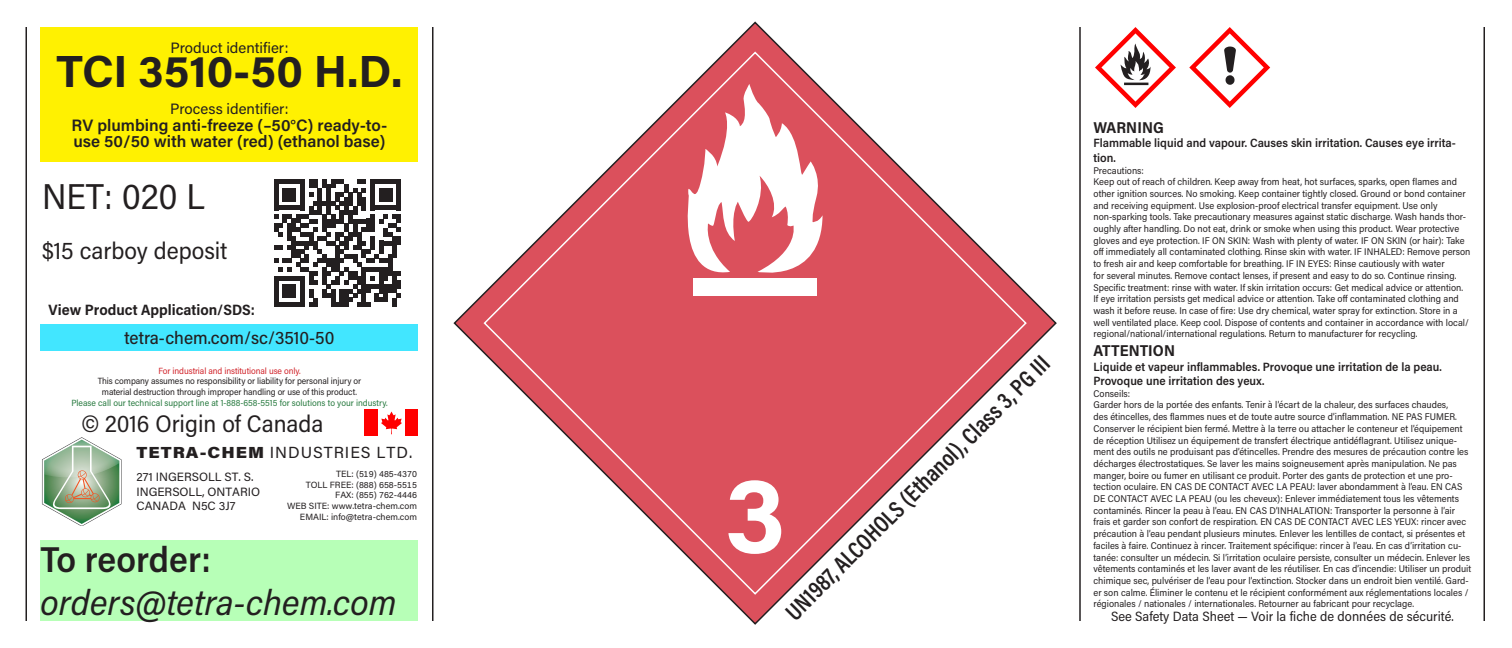
<style>
.page{position:relative;width:1512px;height:648px;background:#fff}
.page>*{position:absolute;margin:0;border:0;box-sizing:border-box;transform-origin:0 0}
.t1{font:700 108px "Acumin Pro";color:#fff}
.LABEL_-_Product_Iden{font:700 45px "Acumin Pro";letter-spacing:-.005em;color:#231f20}
.t2{font:italic 36px/43.2px "Acumin Pro Semi Cond";color:#231f20}
.t3{font:36px "Acumin Pro Semi Cond";color:#231f20}
.LABEL_-_TDGA_Text{font:600 24px "Acumin Pro Cond";color:#231f20}
.t4{font:24px "Acumin Pro Semi Cond";color:#231f20}
.t5{font:500 18px "Acumin Pro Semi Cond";color:#231f20}
.LABEL_-_Process_Iden{font:600 16.5px/16.5px "Acumin Pro";color:#231f20}
.t6{font:16.05px "Acumin Pro";letter-spacing:.06em;color:#231f20}
.LABEL_-_Signal_Word{font:700 15.75px "Acumin Pro Semi Cond";letter-spacing:.005em;color:#231f20}
.LABEL_-_Product_Iden-2{font:15px "Acumin Pro";color:#231f20}
.t7{font:700 15px "Acumin Pro Semi Cond";color:#231f20}
.t8{font:13.5px "Acumin Pro Semi Cond";color:#231f20}
.LABEL_-_Hazard_State{font:600 12px/14.4px "Acumin Pro Semi Cond";color:#231f20}
.t9{font:12px "Acumin Pro";color:#231f20}
.LABEL_-_Precautionar{font:9.75px/11.7px "Acumin Pro Semi Cond";color:#231f20}
.t10{font:9px/10.8px "Acumin Pro Semi Cond";letter-spacing:-.01em;color:#231f20;text-align:center}
.t11{font:9px "Acumin Pro";color:#231f20}
.t12{font:9px "Acumin Pro Semi Cond";color:#26793e}
.t13{font:9px "Acumin Pro Semi Cond";letter-spacing:-.01em;color:#d1232a}
.s1{font-weight:900}
.s2{font-weight:600;font-style:normal}
</style>
<div class="page">
<hr style="left:432px;top:27px;width:2px;height:594px;background:#231f20">
<hr style="left:26px;top:27px;width:1px;height:594px;background:#231f20">
<hr style="left:1079px;top:27px;width:2px;height:594px;background:#231f20">
<div style="left:40px;top:27px;width:378px;height:135px;background:#fff101"></div>
<hr style="left:1484px;top:27px;width:1px;height:594px;background:#231f20">
<svg style="left:274px;top:180px;width:127px;height:126px"></svg>
<svg style="left:1095px;top:27px;width:81px;height:81px"></svg>
<svg style="left:1189px;top:27px;width:81px;height:81px"></svg>
<svg style="left:453px;top:21px;width:604px;height:604px"></svg>
<svg style="left:482px;top:50px;width:546px;height:546px"></svg>
<svg style="left:676px;top:84px;width:147px;height:200px"></svg>
<div style="left:693px;top:279px;width:124px;height:17px;background:#fff"></div>
<div style="left:40px;top:324px;width:378px;height:27px;background:#42e6ff"></div>
<svg style="left:42px;top:437px;width:80px;height:89px"></svg>
<div style="left:364px;top:409px;width:54px;height:27px;background:#f00"></div>
<div style="left:378px;top:409px;width:27px;height:27px;background:#fff"></div>
<svg style="left:381px;top:412px;width:21px;height:22px"></svg>
<div style="left:40px;top:540px;width:378px;height:81px;background:#b7ffb7"></div>
<p class="LABEL_-_Product_Iden-2" style="left:171px;top:37px;width:119px">Product identifier:</p>
<p class="LABEL_-_Product_Iden" style="left:57px;top:40px;width:347px">TCI 3510-50 H.D.</p>
<p class="LABEL_-_Product_Iden-2" style="left:170px;top:99px;width:120px">Process identifier:</p>
<p class="LABEL_-_Process_Iden" style="left:71px;top:116px;width:318px">RV plumbing anti-freeze (–50°C) ready-to&shy;use 50/50 with water (red) (ethanol base)</p>
<p class="t3" style="left:42px;top:171px;width:164px">NET: 020 L</p>
<p class="t4" style="left:42px;top:234px;width:187px">$15 carboy deposit</p>
<p class="t7" style="left:49px;top:299px;width:208px">View Product Application/SDS:</p>
<p class="t5" style="left:125px;top:325px;width:211px">tetra-chem.com/sc/3510-50</p>
<p class="t13" style="left:158px;top:364px;width:144px">For industrial and institutional use only.</p>
<p class="t10" style="left:98px;top:376px;width:265px">This company assumes no responsibility or liability for personal injury or material destruction through improper handling or use of this product.</p>
<p class="t12" style="left:71px;top:397px;width:318px">Please call our technical support line at 1-888-658-5515 for solutions to your industry.</p>
<p class="t6" style="left:136px;top:441px;width:277px"><span class="s1">TETRA-CHEM</span> INDUSTRIES LTD.</p>
<p class="t11" style="left:336px;top:467px;width:82px">TEL: (519) 485-4370</p>
<p class="t11" style="left:306px;top:478px;width:113px">TOLL FREE: (888) 658-5515</p>
<p class="t11" style="left:335px;top:489px;width:83px">FAX: (855) 762-4446</p>
<p class="t11" style="left:287px;top:500px;width:131px">WEB SITE: www.tetra-chem.com</p>
<p class="t11" style="left:300px;top:511px;width:119px">EMAIL: info@tetra-chem.com</p>
<p class="t4" style="left:81px;top:407px;width:244px">© 2016 Origin of Canada</p>
<p class="t9" style="left:136px;top:469px;width:119px">271 INGERSOLL ST. S.</p>
<p class="t9" style="left:136px;top:483px;width:125px">INGERSOLL, ONTARIO</p>
<p class="t9" style="left:136px;top:498px;width:101px">CANADA N5C 3J7</p>
<p class="t2" style="left:40px;top:536px;width:358px"><span class="s2">To reorder: </span>orders@tetra-chem.com</p>
<p class="LABEL_-_TDGA_Text" style="left:779px;top:605px;width:364px;rotate:-45deg">UN1987, ALCOHOLS (Ethanol), Class 3, PG III</p>
<p class="t1" style="left:725px;top:439px;width:62px">3</p>
<p class="LABEL_-_Signal_Word" style="left:1094px;top:116px;width:72px">WARNING</p>
<p class="LABEL_-_Hazard_State" style="left:1094px;top:136px;width:364px">Flammable liquid and vapour. Causes skin irritation. Causes eye irrita&shy;tion.</p>
<p class="LABEL_-_Precautionar" style="left:1094px;top:164px;width:52px">Precautions:</p>
<p class="LABEL_-_Precautionar" style="left:1094px;top:176px;width:379px">Keep out of reach of children. Keep away from heat, hot surfaces, sparks, open flames and other ignition sources. No smoking. Keep container tightly closed. Ground or bond container and receiving equipment. Use explosion-proof electrical transfer equipment. Use only non-sparking tools. Take precautionary measures against static discharge. Wash hands thor&shy;oughly after handling. Do not eat, drink or smoke when using this product. Wear protective gloves and eye protection. IF ON SKIN: Wash with plenty of water. IF ON SKIN (or hair): Take off immediately all contaminated clothing. Rinse skin with water. IF INHALED: Remove person to fresh air and keep comfortable for breathing. IF IN EYES: Rinse cautiously with water<br>for several minutes. Remove contact lenses, if present and easy to do so. Continue rinsing.<br>Specific treatment: rinse with water. If skin irritation occurs: Get medical advice or attention.<br>If eye irritation persists get medical advice or attention. Take off contaminated clothing and wash it before reuse. In case of fire: Use dry chemical, water spray for extinction. Store in a well ventilated place. Keep cool. Dispose of contents and container in accordance with local/ regional/national/international regulations. Return to manufacturer for recycling.</p>
<p class="LABEL_-_Signal_Word" style="left:1094px;top:340px;width:83px">ATTENTION</p>
<p class="LABEL_-_Hazard_State" style="left:1094px;top:359px;width:350px">Liquide et vapeur inflammables. Provoque une irritation de la peau.<br>Provoque une irritation des yeux.</p>
<p class="LABEL_-_Precautionar" style="left:1094px;top:387px;width:38px">Conseils:</p>
<p class="LABEL_-_Precautionar" style="left:1094px;top:399px;width:379px">Garder hors de la portée des enfants. Tenir à l’écart de la chaleur, des surfaces chaudes,<br>des étincelles, des flammes nues et de toute autre source d’inflammation. NE PAS FUMER.<br>Conserver le récipient bien fermé. Mettre à la terre ou attacher le conteneur et l’équipement de réception Utilisez un équipement de transfert électrique antidéflagrant. Utilisez unique&shy;ment des outils ne produisant pas d’étincelles. Prendre des mesures de précaution contre les décharges électrostatiques. Se laver les mains soigneusement après manipulation. Ne pas manger, boire ou fumer en utilisant ce produit. Porter des gants de protection et une pro&shy;tection oculaire. EN CAS DE CONTACT AVEC LA PEAU: laver abondamment à l’eau. EN CAS DE CONTACT AVEC LA PEAU (ou les cheveux): Enlever immédiatement tous les vêtements contaminés. Rincer la peau à l’eau. EN CAS D’INHALATION: Transporter la personne à l’air frais et garder son confort de respiration. EN CAS DE CONTACT AVEC LES YEUX: rincer avec précaution à l’eau pendant plusieurs minutes. Enlever les lentilles de contact, si présentes et faciles à faire. Continuez à rincer. Traitement spécifique: rincer à l’eau. En cas d’irritation cu&shy;tanée: consulter un médecin. Si l’irritation oculaire persiste, consulter un médecin. Enlever les vêtements contaminés et les laver avant de les réutiliser. En cas d’incendie: Utiliser un produit chimique sec, pulvériser de l’eau pour l’extinction. Stocker dans un endroit bien ventilé. Gard&shy;er son calme. Éliminer le contenu et le récipient conformément aux réglementations locales / régionales / nationales / internationales. Retourner au fabricant pour recyclage.</p>
<p class="t8" style="left:1111px;top:607px;width:344px">See Safety Data Sheet — Voir la fiche de données de sécurité.</p>
</div>
